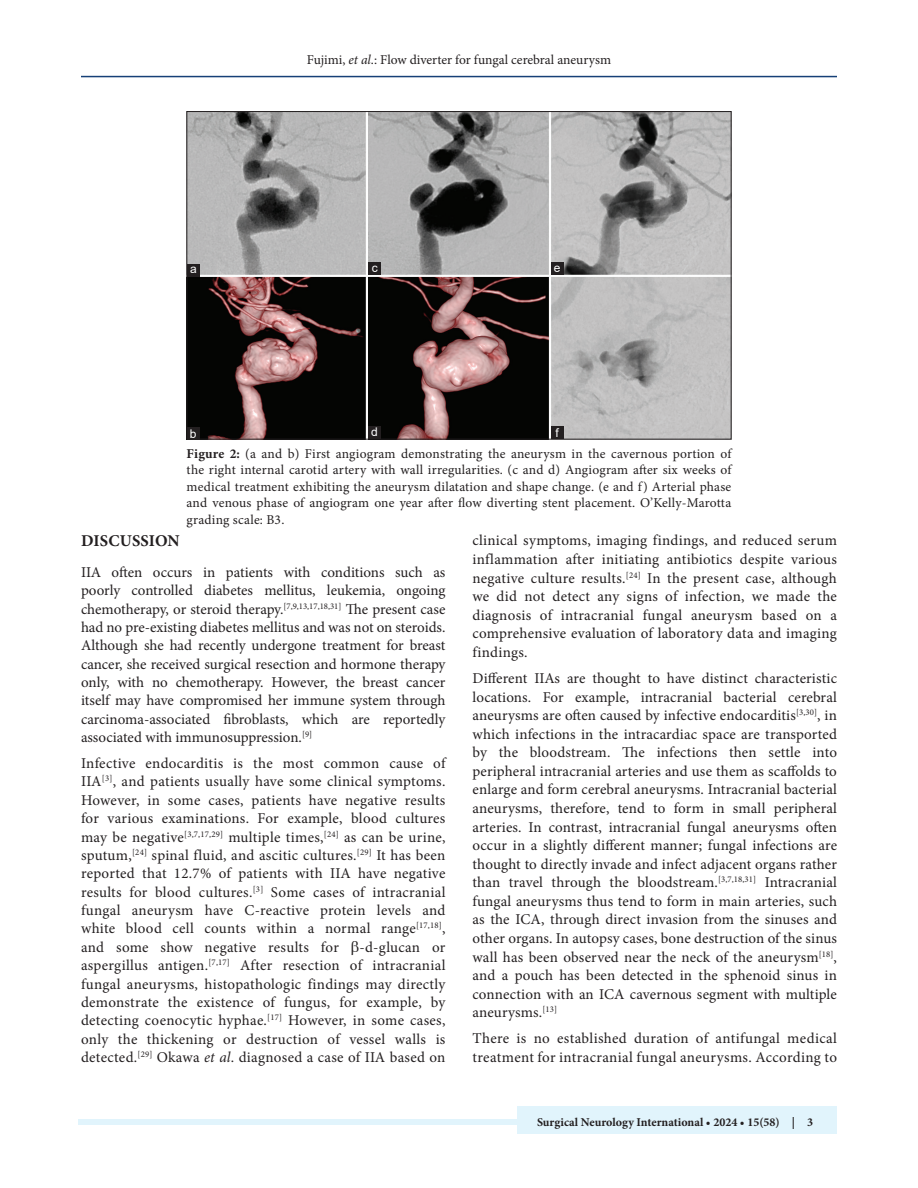
<style>
.page{position:relative;width:918px;height:1188px;background:#fff}
.page>*{position:absolute;margin:0;border:0;box-sizing:border-box;transform-origin:0 0}
.t1{font:700 16.5px "Minion Pro";letter-spacing:.01em;color:#231f20}
.TX{font:15px/18.3px "Minion Pro";letter-spacing:.015em;color:#231f20;text-align:justify}
.FGC{font:13.5px/16.5px "Minion Pro";letter-spacing:.005em;color:#231f20;text-align:justify}
.JF{font:700 12px "Minion Pro";color:#231f20}
.LABEL{font:12px "Arial";color:#fff}
.s1{font-style:italic}
.s2{font-weight:700}
</style>
<div class="page">
<hr style="left:81px;top:76px;width:756px;height:1px;background:#164077">
<div style="left:78px;top:1119px;width:756px;height:6px;background:#e1f4fc"></div>
<div style="left:518px;top:1106px;width:319px;height:28px;background:#e1f4fc"></div>
<img style="left:189px;top:113px;width:540px;height:324px">
<div style="left:187px;top:427px;width:12px;height:13px;background:#231f20"></div>
<div style="left:551px;top:262px;width:13px;height:13px;background:#231f20"></div>
<div style="left:368px;top:262px;width:13px;height:13px;background:#231f20"></div>
<div style="left:551px;top:426px;width:13px;height:13px;background:#231f20"></div>
<div style="left:187px;top:264px;width:13px;height:12px;background:#231f20"></div>
<div style="left:368px;top:426px;width:13px;height:13px;background:#231f20"></div>
<p class="LABEL" style="left:190px;top:261px;width:8px">a</p>
<p class="LABEL" style="left:190px;top:425px;width:8px">b</p>
<p class="FGC" style="left:307px;top:51px;width:306px">Fujimi, <span class="s1">et al</span>.: Flow diverter for fungal cerebral aneurysm</p>
<p class="LABEL" style="left:372px;top:260px;width:7px">c</p>
<p class="LABEL" style="left:554px;top:259px;width:8px">e</p>
<p class="LABEL" style="left:371px;top:423px;width:8px">d</p>
<p class="LABEL" style="left:556px;top:424px;width:5px">f</p>
<p class="FGC" style="left:187px;top:445px;width:546px"><span class="s2">Figure 2:</span> (a and b) First angiogram demonstrating the aneurysm in the cavernous portion of the right internal carotid artery with wall irregularities. (c and d) Angiogram after six weeks of medical treatment exhibiting the aneurysm dilatation and shape change. (e and f) Arterial phase and venous phase of angiogram one year after flow diverting stent placement. O’Kelly-Marotta grading scale: B3.</p>
<h1 class="t1" style="left:81px;top:530px;width:100px">DISCUSSION</h1>
<p class="TX" style="left:81px;top:563px;width:366px">IIA often occurs in patients with conditions such as poorly controlled diabetes mellitus, leukemia, ongoing chemotherapy, or steroid therapy.<sup>[7,9,13,17,18,31]</sup> The present case had no pre-existing diabetes mellitus and was not on steroids.<br>Although she had recently undergone treatment for breast cancer, she received surgical resection and hormone therapy only, with no chemotherapy. However, the breast cancer itself may have compromised her immune system through carcinoma-associated fibroblasts, which are reportedly associated with immunosuppression.<sup>[9]</sup></p>
<p class="TX" style="left:81px;top:754px;width:366px">Infective endocarditis is the most common cause of IIA<sup>[3]</sup>, and patients usually have some clinical symptoms.<br>However, in some cases, patients have negative results for various examinations. For example, blood cultures may be negative<sup>[3,7,17,29]</sup> multiple times,<sup>[24]</sup> as can be urine, sputum,<sup>[24]</sup> spinal fluid, and ascitic cultures.<sup>[29]</sup> It has been reported that 12.7% of patients with IIA have negative results for blood cultures.<sup>[3]</sup> Some cases of intracranial fungal aneurysm have C-reactive protein levels and white blood cell counts within a normal range<sup>[17,18]</sup>, and some show negative results for</p>
<p class="TX" style="left:81px;top:938px;width:366px;text-indent:278px">-d-glucan or aspergillus antigen.<sup>[7,17]</sup> After resection of intracranial fungal aneurysms, histopathologic findings may directly demonstrate the existence of fungus, for example, by detecting coenocytic hyphae.<sup>[17]</sup> However, in some cases, only the thickening or destruction of vessel walls is detected.<sup>[29]</sup> Okawa <span class="s1">et al</span>. diagnosed a case of IIA based on</p>
<p class="TX" style="left:472px;top:531px;width:366px">clinical symptoms, imaging findings, and reduced serum inflammation after initiating antibiotics despite various negative culture results.<sup>[24]</sup> In the present case, although we did not detect any signs of infection, we made the diagnosis of intracranial fungal aneurysm based on a comprehensive evaluation of laboratory data and imaging findings.</p>
<p class="TX" style="left:472px;top:669px;width:366px">Different IIAs are thought to have distinct characteristic locations. For example, intracranial bacterial cerebral aneurysms are often caused by infective endocarditis<sup>[3,30]</sup>, in which infections in the intracardiac space are transported by the bloodstream. The infections then settle into peripheral intracranial arteries and use them as scaffolds to enlarge and form cerebral aneurysms. Intracranial bacterial aneurysms, therefore, tend to form in small peripheral arteries. In contrast, intracranial fungal aneurysms often occur in a slightly different manner; fungal infections are thought to directly invade and infect adjacent organs rather than travel through the bloodstream.<sup>[3,7,18,31]</sup> Intracranial fungal aneurysms thus tend to form in main arteries, such as the ICA, through direct invasion from the sinuses and other organs. In autopsy cases, bone destruction of the sinus wall has been observed near the neck of the aneurysm<sup>[18]</sup>, and a pouch has been detected in the sphenoid sinus in connection with an ICA cavernous segment with multiple aneurysms.<sup>[13]</sup></p>
<p class="TX" style="left:472px;top:1029px;width:366px">There is no established duration of antifungal medical treatment for intracranial fungal aneurysms. According to</p>
<p class="JF" style="left:537px;top:1113px;width:278px">Surgical Neurology International • 2024 • 15(58) | 3</p>
</div>
